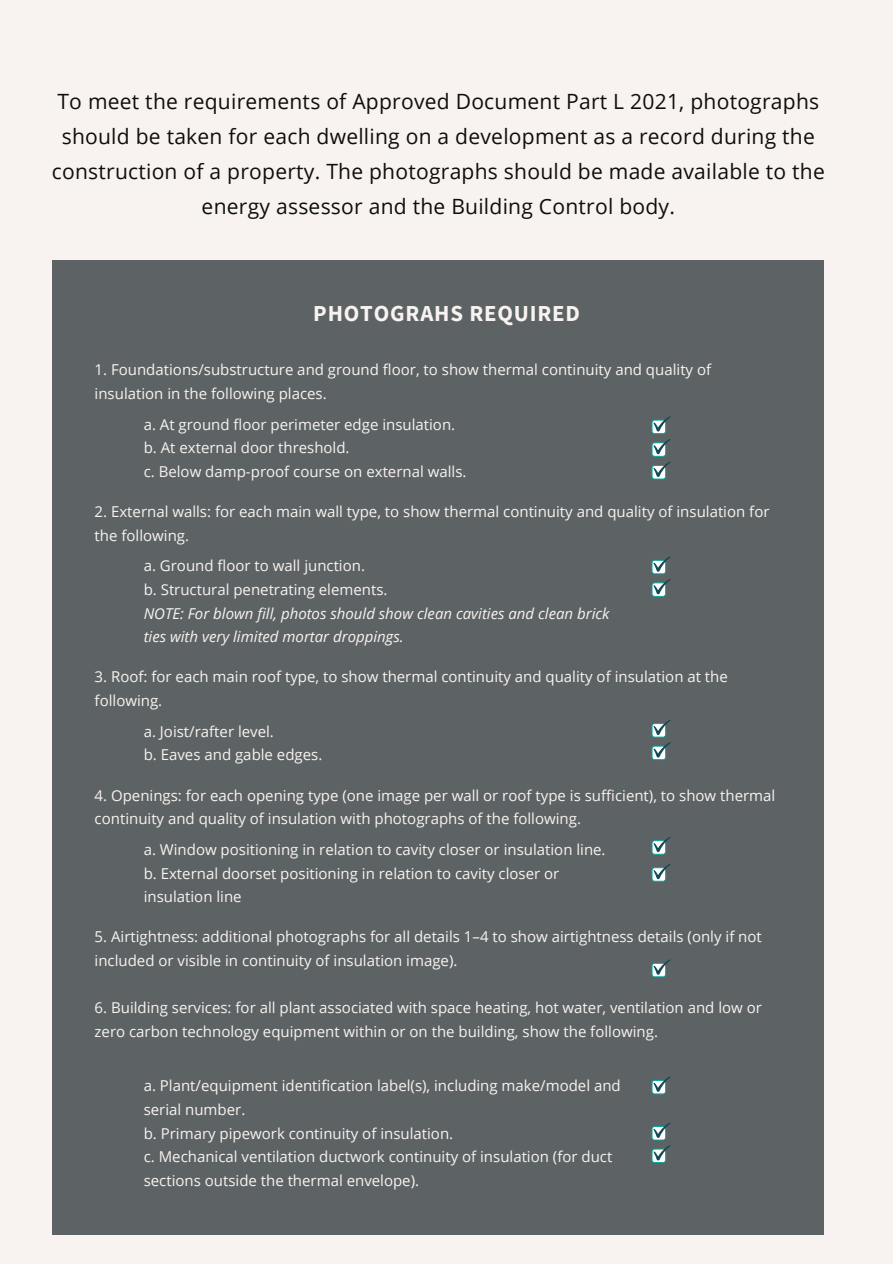
<style>
.page{position:relative;width:893px;height:1264px;background:#fff}
.page>*{position:absolute;margin:0;border:0;box-sizing:border-box;transform-origin:0 0}
.t1{font:700 22.8px "Source Sans Pro";letter-spacing:.035em;color:#f8f3f0}
.t2{font:21px/34.8px "Open Sans";letter-spacing:.01em;color:#0e0f0b;text-align:center}
.t3{font:15px/23.7px "Open Sans";color:#f8f3f0}
.t4{font:italic 15px/23.7px "Open Sans";color:#f8f3f0}
</style>
<div class="page">
<div style="left:0;top:0;width:892px;height:1263px;background:#f8f3f0"></div>
<div style="left:53px;top:260px;width:770px;height:974px;background:#5d6365"></div>
<svg style="left:651px;top:416px;width:19px;height:63px"></svg>
<svg style="left:651px;top:556px;width:19px;height:41px"></svg>
<svg style="left:651px;top:864px;width:19px;height:17px"></svg>
<svg style="left:651px;top:837px;width:19px;height:17px"></svg>
<svg style="left:651px;top:959px;width:19px;height:18px"></svg>
<svg style="left:651px;top:1076px;width:19px;height:18px"></svg>
<svg style="left:651px;top:1122px;width:19px;height:40px"></svg>
<svg style="left:651px;top:720px;width:19px;height:40px"></svg>
<p class="t2" style="left:52px;top:84px;width:774px">To meet the requirements of Approved Document Part L 2021, photographs should be taken for each dwelling on a development as a record during the construction of a property. The photographs should be made available to the energy assessor and the Building Control body.</p>
<p class="t1" style="left:313px;top:298px;width:268px">PHOTOGRAHS REQUIRED</p>
<p class="t3" style="left:95px;top:357px;width:618px">1. Foundations/substructure and ground floor, to show thermal continuity and quality of insulation in the following places.</p>
<p class="t3" style="left:144px;top:412px;width:313px">a. At ground floor perimeter edge insulation.</p>
<p class="t3" style="left:144px;top:435px;width:207px">b. At external door threshold.</p>
<p class="t3" style="left:144px;top:459px;width:324px">c. Below damp-proof course on external walls.</p>
<p class="t3" style="left:95px;top:499px;width:676px">2. External walls: for each main wall type, to show thermal continuity and quality of insulation for the following.</p>
<p class="t3" style="left:144px;top:553px;width:223px">a. Ground floor to wall junction.</p>
<p class="t3" style="left:144px;top:577px;width:245px">b. Structural penetrating elements.</p>
<p class="t4" style="left:144px;top:601px;width:467px">NOTE: For blown fill, photos should show clean cavities and clean brick ties with very limited mortar droppings.</p>
<p class="t3" style="left:95px;top:664px;width:634px">3. Roof: for each main roof type, to show thermal continuity and quality of insulation at the following.</p>
<p class="t3" style="left:144px;top:719px;width:132px">a. Joist/rafter level.</p>
<p class="t3" style="left:144px;top:742px;width:180px">b. Eaves and gable edges.</p>
<p class="t3" style="left:95px;top:782px;width:682px">4. Openings: for each opening type (one image per wall or roof type is sufficient), to show thermal continuity and quality of insulation with photographs of the following.</p>
<p class="t3" style="left:144px;top:837px;width:463px">a. Window positioning in relation to cavity closer or insulation line.</p>
<p class="t3" style="left:144px;top:861px;width:417px">b. External doorset positioning in relation to cavity closer or insulation line</p>
<p class="t3" style="left:95px;top:924px;width:668px">5. Airtightness: additional photographs for all details 1–4 to show airtightness details (only if not included or visible in continuity of insulation image).</p>
<p class="t3" style="left:95px;top:995px;width:668px">6. Building services: for all plant associated with space heating, hot water, ventilation and low or zero carbon technology equipment within or on the building, show the following.</p>
<p class="t3" style="left:144px;top:1073px;width:478px">a. Plant/equipment identification label(s), including make/model and serial number.</p>
<p class="t3" style="left:144px;top:1120px;width:311px">b. Primary pipework continuity of insulation.</p>
<p class="t3" style="left:144px;top:1144px;width:470px">c. Mechanical ventilation ductwork continuity of insulation (for duct sections outside the thermal envelope).</p>
</div>
